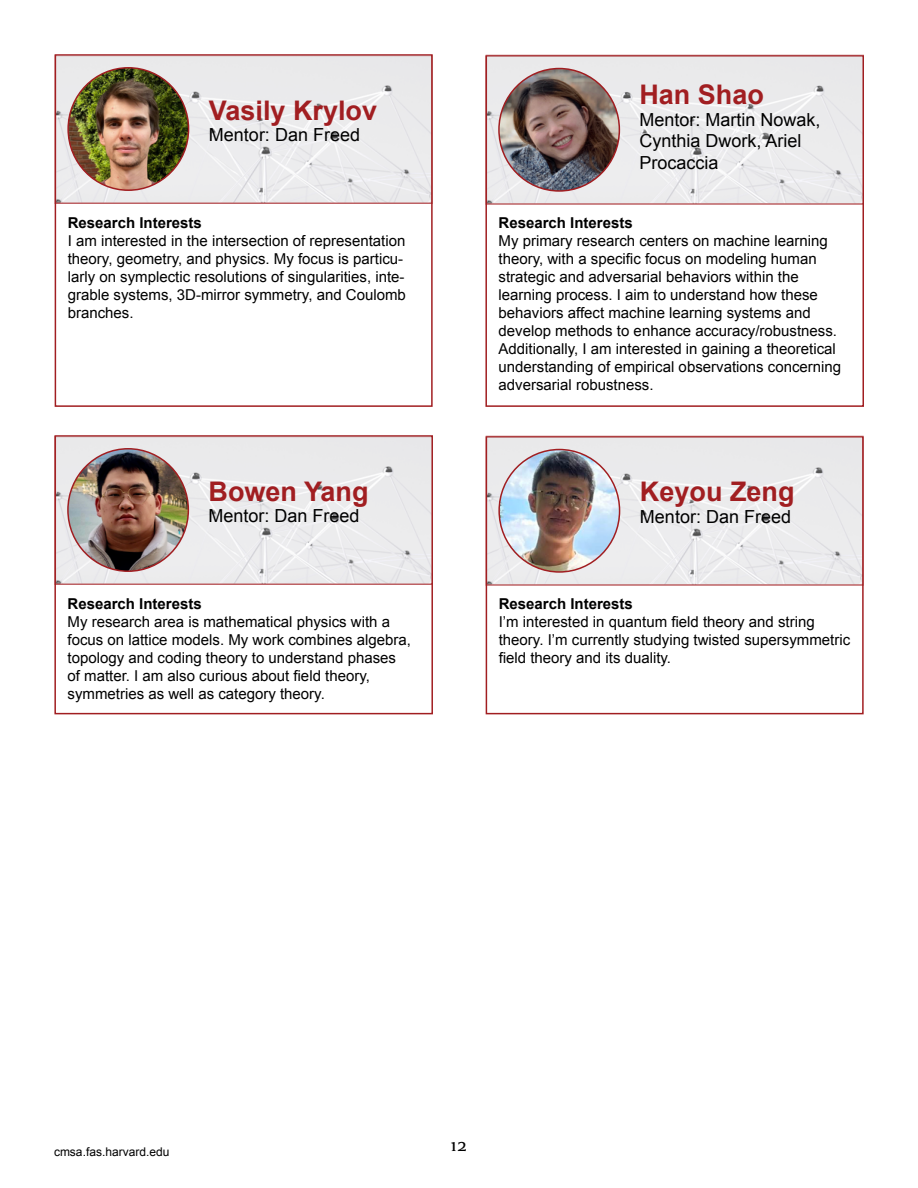
<style>
.page{position:relative;width:918px;height:1188px;background:#fff}
.page>*{position:absolute;margin:0;border:0;box-sizing:border-box;transform-origin:0 0}
.t1{font:700 27px "Arial";color:#a11e21}
.t2{font:21px "Anziano Pro";color:#000}
.t3{font:18px/21.6px "Arial";color:#000}
.t4{font:15px/18px "Arial";color:#000}
.t5{font:700 15px "Arial";color:#000}
.t6{font:12px "Arial";color:#000}
</style>
<div class="page">
<img style="left:58px;top:57px;width:372px;height:144px">
<div style="left:55px;top:54px;width:378px;height:150px;border:2px solid #a11e21"></div>
<img style="left:68px;top:68px;width:121px;height:122px">
<div style="left:67px;top:67px;width:122px;height:124px;border:2px solid #a11e21;border-radius:50%"></div>
<img style="left:489px;top:58px;width:372px;height:144px">
<div style="left:486px;top:55px;width:378px;height:150px;border:2px solid #a11e21"></div>
<img style="left:499px;top:69px;width:120px;height:122px">
<div style="left:498px;top:68px;width:122px;height:124px;border:2px solid #a11e21;border-radius:50%"></div>
<img style="left:58px;top:438px;width:372px;height:144px">
<div style="left:55px;top:435px;width:378px;height:150px;border:2px solid #a11e21"></div>
<img style="left:68px;top:449px;width:120px;height:122px">
<div style="left:67px;top:448px;width:122px;height:124px;border:2px solid #a11e21;border-radius:50%"></div>
<img style="left:489px;top:439px;width:372px;height:144px">
<div style="left:486px;top:436px;width:378px;height:150px;border:2px solid #a11e21"></div>
<img style="left:499px;top:450px;width:121px;height:122px">
<div style="left:498px;top:449px;width:122px;height:124px;border:2px solid #a11e21;border-radius:50%"></div>
<h1 class="t1" style="left:209px;top:95px;width:170px">Vasily Krylov</h1>
<p class="t3" style="left:209px;top:124px;width:153px">Mentor: Dan Freed</p>
<p class="t5" style="left:68px;top:214px;width:136px">Research Interests</p>
<p class="t4" style="left:68px;top:231px;width:340px">I am interested in the intersection of representation theory, geometry, and physics. My focus is particu&shy;larly on symplectic resolutions of singularities, inte&shy;grable systems, 3D-mirror symmetry, and Coulomb branches.</p>
<h1 class="t1" style="left:209px;top:476px;width:162px">Bowen Yang</h1>
<p class="t3" style="left:209px;top:505px;width:153px">Mentor: Dan Freed</p>
<p class="t5" style="left:68px;top:595px;width:136px">Research Interests</p>
<p class="t4" style="left:68px;top:612px;width:345px">My research area is mathematical physics with a focus on lattice models. My work combines algebra, topology and coding theory to understand phases of matter. I am also curious about field theory, symmetries as well as category theory.</p>
<h1 class="t1" style="left:639px;top:79px;width:126px">Han Shao</h1>
<p class="t3" style="left:639px;top:108px;width:183px">Mentor: Martin Nowak,<br>Cynthia Dwork, Ariel<br>Procaccia</p>
<p class="t5" style="left:499px;top:215px;width:136px">Research Interests</p>
<p class="t4" style="left:499px;top:232px;width:344px">My primary research centers on machine learning theory, with a specific focus on modeling human strategic and adversarial behaviors within the learning process. I aim to understand how these behaviors affect machine learning systems and develop methods to enhance accuracy/robustness.<br>Additionally, I am interested in gaining a theoretical understanding of empirical observations concerning adversarial robustness.</p>
<h1 class="t1" style="left:640px;top:477px;width:156px">Keyou Zeng</h1>
<p class="t3" style="left:640px;top:506px;width:153px">Mentor: Dan Freed</p>
<p class="t5" style="left:499px;top:596px;width:136px">Research Interests</p>
<p class="t4" style="left:499px;top:613px;width:353px">I’m interested in quantum field theory and string theory. I’m currently studying twisted supersymmetric field theory and its duality.</p>
<p class="t6" style="left:54px;top:1145px;width:117px">cmsa.fas.harvard.edu</p>
<h2 class="t2" style="left:451px;top:1131px;width:18px">12</h2>
</div>
